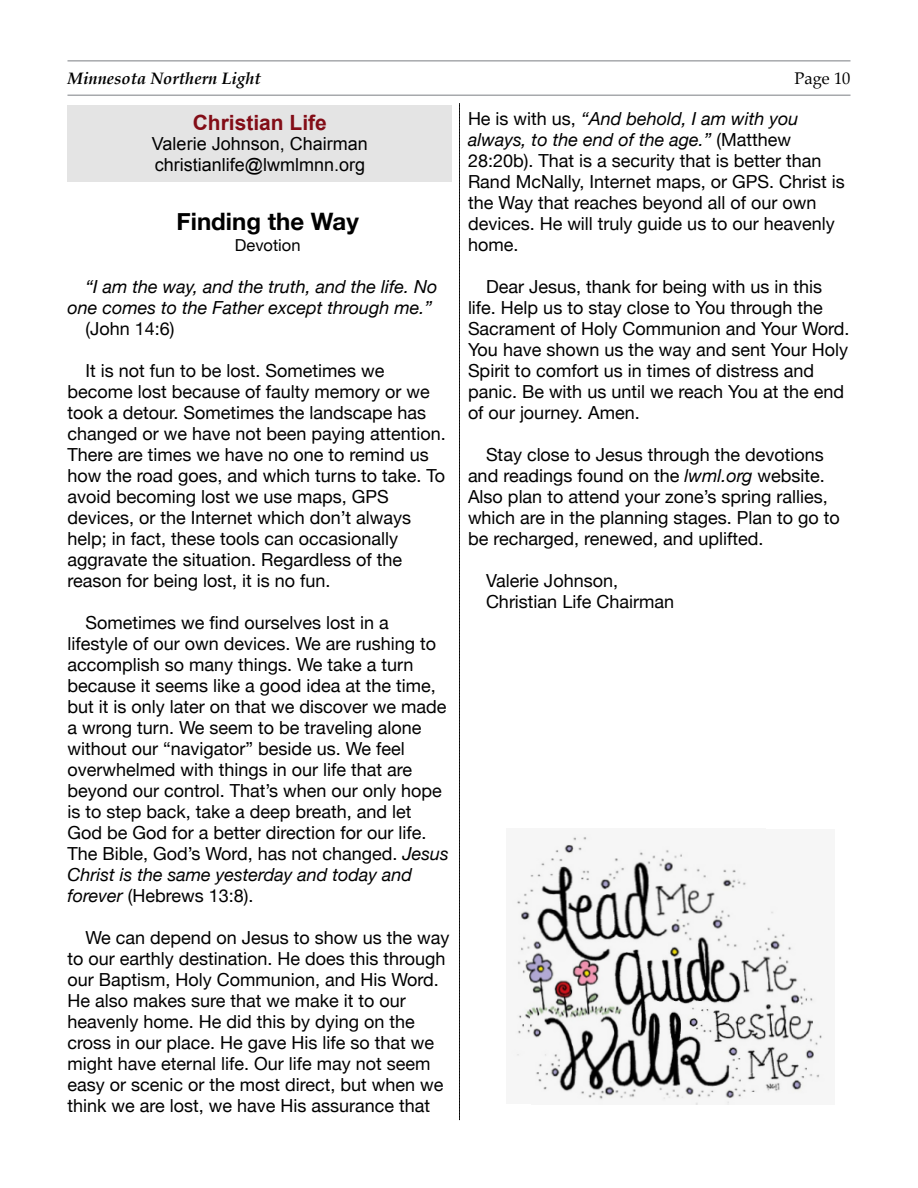
<style>
.page{position:relative;width:918px;height:1188px;background:#fff}
.page>*{position:absolute;margin:0;border:0;box-sizing:border-box;transform-origin:0 0}
.t1{font:700 24px "Helvetica Neue";color:#000}
.t2{font:700 21px "Arial";color:#830d17}
.t3{font:18px/21px "Helvetica Neue";color:#000}
.t4{font:italic 18px/21px "Helvetica Neue";color:#000;text-align:right}
.t5{font:18px/20.1px "Arial";color:#000}
.t6{font:italic 700 16.5px "Palatino";color:#000}
.t7{font:16.5px "Helvetica Neue";color:#000}
.t8{font:16.5px "Palatino";color:#000}
.s1{font-style:italic}
</style>
<div class="page">
<hr style="left:68px;top:94px;width:782px;height:2px;background:#a7a9ac">
<hr style="left:68px;top:60px;width:782px;height:2px;background:#a7a9ac">
<svg style="left:459px;top:104px;width:1px;height:1016px"></svg>
<img style="left:516px;top:836px;width:307px;height:269px">
<div style="left:68px;top:105px;width:384px;height:77px;background:#e4e4e4"></div>
<p class="t6" style="left:68px;top:70px;width:195px">Minnesota Northern Light</p>
<p class="t8" style="left:795px;top:70px;width:57px">Page 10</p>
<p class="t2" style="left:193px;top:115px;width:136px">Christian Life</p>
<p class="t5" style="left:152px;top:136px;width:217px">Valerie Johnson, Chairman christianlife@lwmlmnn.org</p>
<h1 class="t1" style="left:177px;top:206px;width:184px">Finding the Way</h1>
<p class="t7" style="left:235px;top:235px;width:67px">Devotion</p>
<p class="t4" style="left:68px;top:275px;width:372px">“I am the way, and the truth, and the life. No one comes to the Father except through me.”</p>
<p class="t3" style="left:86px;top:317px;width:91px">(John 14:6)</p>
<p class="t3" style="left:68px;top:359px;width:380px;text-indent:18px">It is not fun to be lost. Sometimes we become lost because of faulty memory or we took a detour. Sometimes the landscape has changed or we have not been paying attention.<br>There are times we have no one to remind us how the road goes, and which turns to take. To avoid becoming lost we use maps, GPS devices, or the Internet which don’t always help; in fact, these tools can occasionally aggravate the situation. Regardless of the reason for being lost, it is no fun.</p>
<p class="t3" style="left:68px;top:611px;width:383px;text-indent:18px">Sometimes we find ourselves lost in a lifestyle of our own devices. We are rushing to accomplish so many things. We take a turn because it seems like a good idea at the time, but it is only later on that we discover we made a wrong turn. We seem to be traveling alone without our “navigator” beside us. We feel overwhelmed with things in our life that are beyond our control. That’s when our only hope is to step back, take a deep breath, and let God be God for a better direction for our life.<br>The Bible, God’s Word, has not changed. <span class="s1">Jesus Christ is the same yesterday and today and forever</span> (Hebrews 13:8).</p>
<p class="t3" style="left:68px;top:926px;width:384px;text-indent:18px">We can depend on Jesus to show us the way to our earthly destination. He does this through our Baptism, Holy Communion, and His Word.<br>He also makes sure that we make it to our heavenly home. He did this by dying on the cross in our place. He gave His life so that we might have eternal life. Our life may not seem easy or scenic or the most direct, but when we think we are lost, we have His assurance that</p>
<p class="t3" style="left:468px;top:107px;width:378px">He is with us, <span class="s1">“And behold, I am with you always, to the end of the age.”</span> (Matthew 28:20b). That is a security that is better than Rand McNally, Internet maps, or GPS. Christ is the Way that reaches beyond all of our own devices. He will truly guide us to our heavenly home.</p>
<p class="t3" style="left:468px;top:275px;width:383px;text-indent:18px">Dear Jesus, thank for being with us in this life. Help us to stay close to You through the Sacrament of Holy Communion and Your Word.<br>You have shown us the way and sent Your Holy Spirit to comfort us in times of distress and panic. Be with us until we reach You at the end of our journey. Amen.</p>
<p class="t3" style="left:468px;top:443px;width:373px;text-indent:18px">Stay close to Jesus through the devotions and readings found on the <span class="s1">lwml.org</span> website.<br>Also plan to attend your zone’s spring rallies, which are in the planning stages. Plan to go to be recharged, renewed, and uplifted.</p>
<p class="t3" style="left:486px;top:569px;width:190px">Valerie Johnson,<br>Christian Life Chairman</p>
</div>
